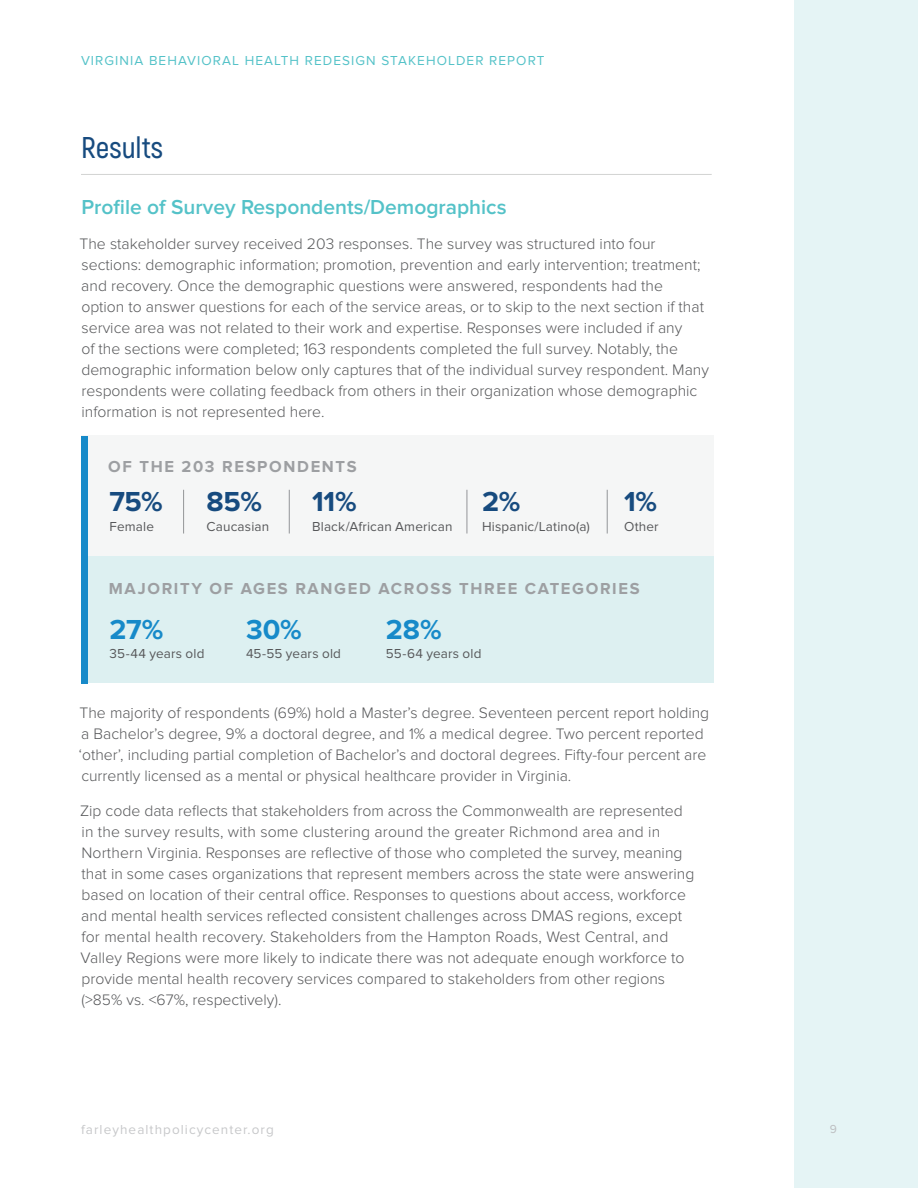
<style>
.page{position:relative;width:918px;height:1188px;background:#fff}
.page>*{position:absolute;margin:0;border:0;box-sizing:border-box;transform-origin:0 0}
.H2_Headings{font:600 30px "Akrobat";color:#174b7f}
.Body_Copy_-_Preferre{font:700 28.5px "Proxima Nova";color:#174b7f}
.Body_Copy_-_Preferre-2{font:700 28.5px "Proxima Nova";color:#178ac9}
.H3_Headings{font:600 21px "Proxima Nova";color:#54c2c8}
.Eyebrow{font:700 16.5px "Proxima Nova";letter-spacing:.1em;color:#9d9fa2}
.COPY{font:300 15.75px/21px "Proxima Nova";color:#57585a}
.Body_Copy_-_Preferre-3{font:13.5px "Proxima Nova";letter-spacing:.01em;color:#57585a}
.t1{font:13.5px "Proxima Nova";letter-spacing:.08em;color:#54c2c8}
.t2{font:13.5px "Proxima Nova";letter-spacing:.08em;color:#c7c8ca}
.t3{font:12px "Proxima Nova";color:#bcbdc0}
</style>
<div class="page">
<div style="left:794px;top:0;width:124px;height:1188px;background:#e5f4f5"></div>
<div style="left:81px;top:436px;width:633px;height:176px;background:#f5f6f6"></div>
<div style="left:81px;top:556px;width:633px;height:127px;background:#ddf0f1"></div>
<hr style="left:81px;top:174px;width:631px;height:1px;background:#d2d3d2">
<div style="left:81px;top:436px;width:6px;height:247px;background:#178ac9"></div>
<hr style="left:183px;top:490px;width:1px;height:44px;background:#939598">
<hr style="left:289px;top:490px;width:1px;height:44px;background:#939598">
<hr style="left:467px;top:490px;width:1px;height:44px;background:#939598">
<hr style="left:607px;top:490px;width:1px;height:44px;background:#939598">
<p class="t1" style="left:81px;top:52px;width:465px">VIRGINIA BEHAVIORAL HEALTH REDESIGN STAKEHOLDER REPORT</p>
<p class="H2_Headings" style="left:81px;top:129px;width:84px">Results</p>
<p class="H3_Headings" style="left:82px;top:195px;width:427px">Profile of Survey Respondents/Demographics</p>
<p class="COPY" style="left:80px;top:233px;width:631px">The stakeholder survey received 203 responses. The survey was structured into four sections: demographic information; promotion, prevention and early intervention; treatment; and recovery. Once the demographic questions were answered, respondents had the<br>option to answer questions for each of the service areas, or to skip to the next section if that service area was not related to their work and expertise. Responses were included if any<br>of the sections were completed; 163 respondents completed the full survey. Notably, the demographic information below only captures that of the individual survey respondent. Many respondents were collating feedback from others in their organization whose demographic information is not represented here.</p>
<p class="Eyebrow" style="left:108px;top:458px;width:250px">OF THE 203 RESPONDENTS</p>
<p class="Body_Copy_-_Preferre" style="left:110px;top:489px;width:55px">75%</p>
<p class="Body_Copy_-_Preferre-3" style="left:110px;top:519px;width:46px">Female</p>
<p class="Body_Copy_-_Preferre" style="left:206px;top:489px;width:57px">85%</p>
<p class="Body_Copy_-_Preferre-3" style="left:206px;top:519px;width:64px">Caucasian</p>
<p class="Body_Copy_-_Preferre" style="left:312px;top:489px;width:46px">11%</p>
<p class="Body_Copy_-_Preferre-3" style="left:312px;top:519px;width:142px">Black/African American</p>
<p class="Body_Copy_-_Preferre" style="left:482px;top:489px;width:40px">2%</p>
<p class="Body_Copy_-_Preferre-3" style="left:482px;top:519px;width:109px">Hispanic/Latino(a)</p>
<p class="Body_Copy_-_Preferre" style="left:624px;top:489px;width:35px">1%</p>
<p class="Body_Copy_-_Preferre-3" style="left:624px;top:519px;width:36px">Other</p>
<p class="Eyebrow" style="left:109px;top:581px;width:532px">MAJORITY OF AGES RANGED ACROSS THREE CATEGORIES</p>
<p class="Body_Copy_-_Preferre-2" style="left:110px;top:616px;width:56px">27%</p>
<p class="Body_Copy_-_Preferre-3" style="left:110px;top:646px;width:96px">35-44 years old</p>
<p class="Body_Copy_-_Preferre-2" style="left:246px;top:616px;width:57px">30%</p>
<p class="Body_Copy_-_Preferre-3" style="left:246px;top:646px;width:96px">45-55 years old</p>
<p class="Body_Copy_-_Preferre-2" style="left:386px;top:616px;width:57px">28%</p>
<p class="Body_Copy_-_Preferre-3" style="left:386px;top:646px;width:97px">55-64 years old</p>
<p class="COPY" style="left:79px;top:703px;width:632px">The majority of respondents (69%) hold a Master’s degree. Seventeen percent report holding a Bachelor’s degree, 9% a doctoral degree, and 1% a medical degree. Two percent reported ‘other’, including partial completion of Bachelor’s and doctoral degrees. Fifty-four percent are currently licensed as a mental or physical healthcare provider in Virginia.</p>
<p class="COPY" style="left:80px;top:800px;width:616px">Zip code data reflects that stakeholders from across the Commonwealth are represented in the survey results, with some clustering around the greater Richmond area and in Northern Virginia. Responses are reflective of those who completed the survey, meaning that in some cases organizations that represent members across the state were answering based on location of their central office. Responses to questions about access, workforce and mental health services reflected consistent challenges across DMAS regions, except for mental health recovery. Stakeholders from the Hampton Roads, West Central, and Valley Regions were more likely to indicate there was not adequate enough workforce to provide mental health recovery services compared to stakeholders from other regions (&gt;85% vs. &lt;67%, respectively).</p>
<p class="t2" style="left:81px;top:1122px;width:194px">farleyhealthpolicycenter.org</p>
<p class="t3" style="left:830px;top:1122px;width:9px">9</p>
</div>
